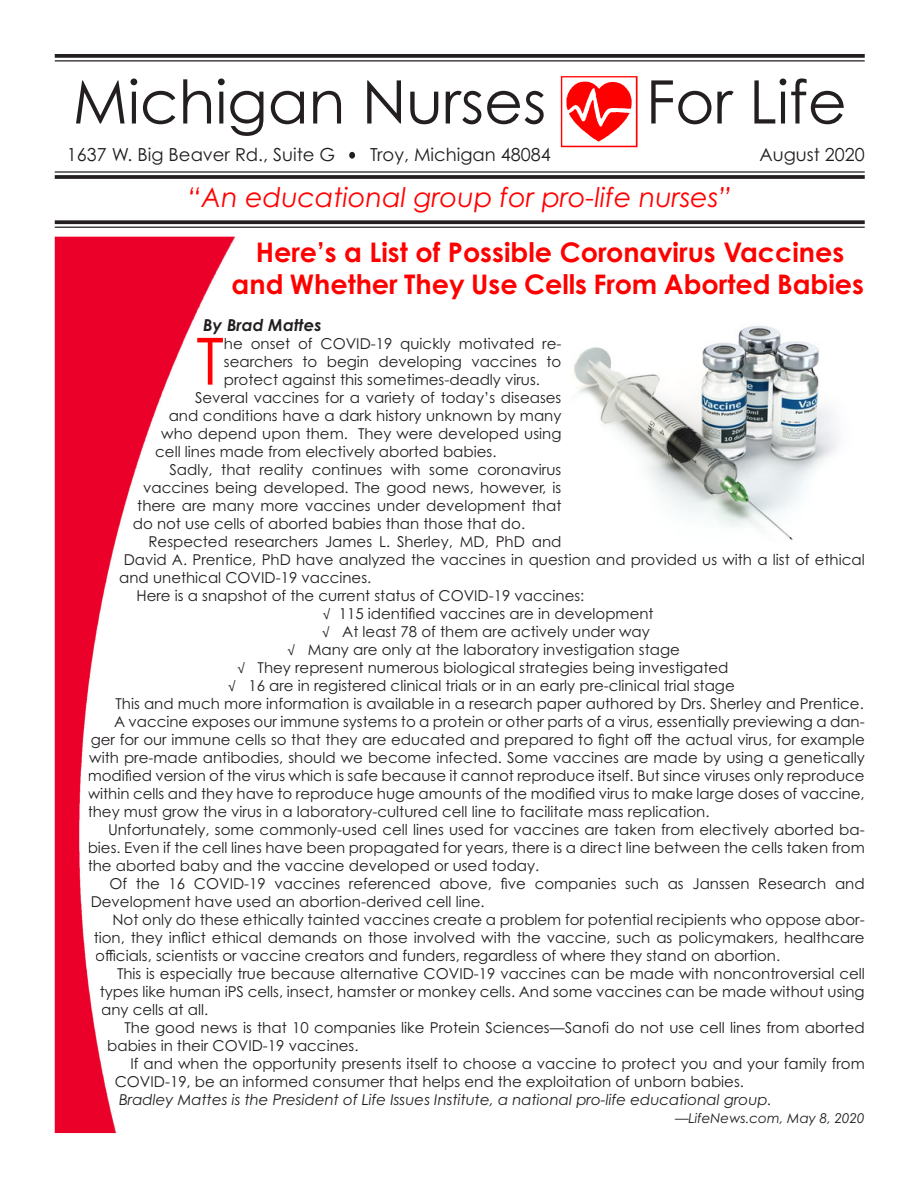
<style>
.page{position:relative;width:918px;height:1188px;background:#fff}
.page>*{position:absolute;margin:0;border:0;box-sizing:border-box;transform-origin:0 0}
.t1{font:65.1px "Century Gothic Pro";color:#f00}
.t2{font:60px "Century Gothic Pro";color:#231f20}
.Subhead_2{font:700 27px "Century Gothic Pro";color:#f00}
.t3{font:italic 27px "Century Gothic Pro";color:#f00}
.t4{font:18px "Century Gothic Pro";color:#231f20}
.t5{font:italic 700 16.5px "Century Gothic Pro";color:#231f20}
.t6{font:15px/18px "Century Gothic Pro";color:#231f20;text-align:justify}
.t7{font:italic 15px "Century Gothic Pro";color:#231f20}
.t8{font:italic 13.5px "Century Gothic Pro";color:#231f20}
</style>
<div class="page">
<img style="left:55px;top:237px;width:181px;height:896px">
<img style="left:560px;top:76px;width:78px;height:72px">
<svg style="left:55px;top:54px;width:810px;height:4px;background:#302c2d"></svg>
<hr style="left:55px;top:60px;width:810px;height:2px;background:#231f20">
<hr style="left:55px;top:171px;width:810px;height:2px;background:#231f20">
<svg style="left:55px;top:175px;width:810px;height:4px;background:#302c2d"></svg>
<div style="left:349px;top:152px;width:6px;height:7px;border:2px solid #231f20;border-radius:50%"></div>
<svg style="left:55px;top:220px;width:810px;height:4px;background:#353233"></svg>
<hr style="left:55px;top:227px;width:810px;height:1px;background:#231f20">
<img style="left:574px;top:325px;width:265px;height:215px">
<p class="t2" style="left:73px;top:65px;width:475px">Michigan Nurses</p>
<p class="t2" style="left:646px;top:65px;width:202px">For Life</p>
<p class="t4" style="left:67px;top:143px;width:270px">1637 W. Big Beaver Rd., Suite G</p>
<p class="t4" style="left:370px;top:143px;width:182px">Troy, Michigan 48084</p>
<p class="t4" style="left:759px;top:144px;width:107px">August 2020</p>
<p class="t3" style="left:188px;top:181px;width:545px">“An educational group for pro-life nurses”</p>
<p class="Subhead_2" style="left:256px;top:235px;width:590px">Here’s a List of Possible Coronavirus Vaccines</p>
<p class="Subhead_2" style="left:232px;top:268px;width:634px">and Whether They Use Cells From Aborted Babies</p>
<p class="t5" style="left:203px;top:314px;width:120px">By Brad Mattes</p>
<p class="t1" style="left:196px;top:321px;width:29px">T</p>
<p class="t6" style="left:224px;top:334px;width:339px">he onset of COVID-19 quickly motivated re&shy;searchers to begin developing vaccines to protect against this sometimes-deadly virus.</p>
<p class="t6" style="left:195px;top:388px;width:368px">Several vaccines for a variety of today’s diseases</p>
<p class="t6" style="left:169px;top:406px;width:394px">and conditions have a dark history unknown by many</p>
<p class="t6" style="left:161px;top:424px;width:402px">who depend upon them. They were developed using</p>
<p class="t6" style="left:155px;top:442px;width:343px">cell lines made from electively aborted babies.</p>
<p class="t6" style="left:170px;top:460px;width:393px">Sadly, that reality continues with some coronavirus</p>
<p class="t6" style="left:143px;top:478px;width:420px">vaccines being developed. The good news, however, is</p>
<p class="t6" style="left:137px;top:496px;width:426px">there are many more vaccines under development that</p>
<p class="t6" style="left:133px;top:514px;width:394px">do not use cells of aborted babies than those that do.</p>
<p class="t6" style="left:148px;top:532px;width:414px">Respected researchers James L. Sherley, MD, PhD and</p>
<p class="t6" style="left:124px;top:550px;width:743px">David A. Prentice, PhD have analyzed the vaccines in question and provided us with a list of ethical</p>
<p class="t6" style="left:119px;top:568px;width:254px">and unethical COVID-19 vaccines.</p>
<p class="t6" style="left:136px;top:586px;width:449px">Here is a snapshot of the current status of COVID-19 vaccines:</p>
<p class="t6" style="left:323px;top:604px;width:332px">√ 115 identified vaccines are in development</p>
<p class="t6" style="left:322px;top:622px;width:329px">√ At least 78 of them are actively under way</p>
<p class="t6" style="left:288px;top:640px;width:394px">√ Many are only at the laboratory investigation stage</p>
<p class="t6" style="left:237px;top:658px;width:493px">√ They represent numerous biological strategies being investigated</p>
<p class="t6" style="left:228px;top:676px;width:508px">√ 16 are in registered clinical trials or in an early pre-clinical trial stage</p>
<p class="t6" style="left:116px;top:694px;width:750px">This and much more information is available in a research paper authored by Drs. Sherley and Prentice.</p>
<p class="t6" style="left:88px;top:712px;width:779px;text-indent:26px">A vaccine exposes our immune systems to a protein or other parts of a virus, essentially previewing a dan&shy;ger for our immune cells so that they are educated and prepared to fight off the actual virus, for example with pre-made antibodies, should we become infected. Some vaccines are made by using a genetically modified version of the virus which is safe because it cannot reproduce itself. But since viruses only reproduce within cells and they have to reproduce huge amounts of the modified virus to make large doses of vaccine, they must grow the virus in a laboratory-cultured cell line to facilitate mass replication.</p>
<p class="t6" style="left:88px;top:820px;width:779px;text-indent:20px">Unfortunately, some commonly-used cell lines used for vaccines are taken from electively aborted ba&shy;bies. Even if the cell lines have been propagated for years, there is a direct line between the cells taken from the aborted baby and the vaccine developed or used today.</p>
<p class="t6" style="left:91px;top:874px;width:775px;text-indent:19px">Of the 16 COVID-19 vaccines referenced above, five companies such as Janssen Research and<br>Development have used an abortion-derived cell line.</p>
<p class="t6" style="left:94px;top:910px;width:773px;text-indent:19px">Not only do these ethically tainted vaccines create a problem for potential recipients who oppose abor&shy;tion, they inflict ethical demands on those involved with the vaccine, such as policymakers, healthcare officials, scientists or vaccine creators and funders, regardless of where they stand on abortion.</p>
<p class="t6" style="left:100px;top:964px;width:767px;text-indent:17px">This is especially true because alternative COVID-19 vaccines can be made with noncontroversial cell types like human iPS cells, insect, hamster or monkey cells. And some vaccines can be made without using any cells at all.</p>
<p class="t6" style="left:107px;top:1018px;width:759px;text-indent:17px">The good news is that 10 companies like Protein Sciences—Sanofi do not use cell lines from aborted babies in their COVID-19 vaccines.</p>
<p class="t6" style="left:115px;top:1054px;width:752px;text-indent:16px">If and when the opportunity presents itself to choose a vaccine to protect you and your family from<br>COVID-19, be an informed consumer that helps end the exploitation of unborn babies.</p>
<p class="t7" style="left:119px;top:1090px;width:654px">Bradley Mattes is the President of Life Issues Institute, a national pro-life educational group.</p>
<p class="t8" style="left:675px;top:1110px;width:191px">—LifeNews.com, May 8, 2020</p>
</div>
